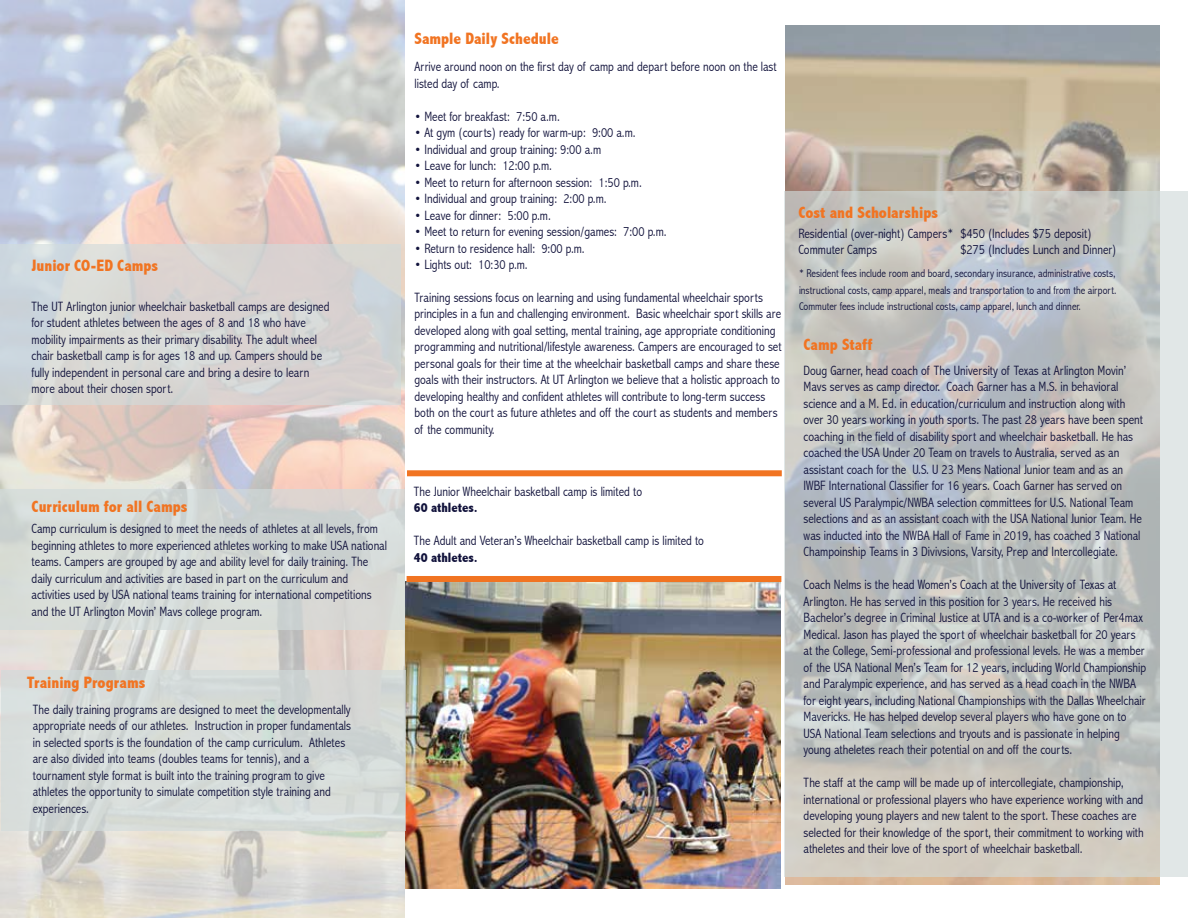
<style>
.page{position:relative;width:1188px;height:918px;background:#fff}
.page>*{position:absolute;margin:0;border:0;box-sizing:border-box;transform-origin:0 0}
.t1{font:800 condensed 16.5px "Abadi";color:#f17422}
.t2{font:300 condensed 13.5px/16.5px "Abadi";color:#12133c}
.t3{font:800 condensed 13.5px "Abadi";color:#12133c}
.t4{font:300 condensed 11.25px/16.5px "Abadi";color:#12133c;text-align:justify}
</style>
<div class="page">
<img style="left:405px;top:582px;width:375px;height:306px">
<img style="left:785px;top:26px;width:375px;height:859px">
<img style="left:1px;top:1px;width:403px;height:917px">
<div style="left:1px;top:671px;width:404px;height:160px;background:#d1dbdb"></div>
<div style="left:0;top:244px;width:401px;height:161px;background:linear-gradient(to right,#d5d9da,#d7d1cf)"></div>
<div style="left:0;top:490px;width:404px;height:140px;background:#d1dbdb"></div>
<svg style="left:785px;top:191px;width:403px;height:685px;background:#c4c6c4"></svg>
<div style="left:407px;top:470px;width:375px;height:6px;background:#f17422"></div>
<div style="left:407px;top:576px;width:374px;height:6px;background:#f17422"></div>
<p class="t1" style="left:32px;top:256px;width:128px">Junior CO-ED Camps</p>
<p class="t2" style="left:32px;top:298px;width:299px">The UT Arlington junior wheelchair basketball camps are designed for student athletes between the ages of 8 and 18 who have mobility impairments as their primary disability. The adult wheel chair basketball camp is for ages 18 and up. Campers should be fully independent in personal care and bring a desire to learn more about their chosen sport.</p>
<p class="t1" style="left:32px;top:497px;width:157px">Curriculum for all Camps</p>
<p class="t2" style="left:32px;top:521px;width:357px">Camp curriculum is designed to meet the needs of athletes at all levels, from beginning athletes to more experienced athletes working to make USA national teams. Campers are grouped by age and ability level for daily training. The daily curriculum and activities are based in part on the curriculum and activities used by USA national teams training for international competitions and the UT Arlington Movin’ Mavs college program.</p>
<p class="t1" style="left:27px;top:673px;width:120px">Training Programs</p>
<p class="t2" style="left:33px;top:701px;width:320px">The daily training programs are designed to meet the developmentally appropriate needs of our athletes. Instruction in proper fundamentals in selected sports is the foundation of the camp curriculum. Athletes are also divided into teams (doubles teams for tennis), and a tournament style format is built into the training program to give athletes the opportunity to simulate competition style training and experiences.</p>
<p class="t1" style="left:415px;top:29px;width:146px">Sample Daily Schedule</p>
<p class="t2" style="left:415px;top:58px;width:364px">Arrive around noon on the first day of camp and depart before noon on the last listed day of camp.</p>
<p class="t2" style="left:415px;top:108px;width:147px">• Meet for breakfast: 7:50 a.m.</p>
<p class="t2" style="left:415px;top:124px;width:223px">• At gym (courts) ready for warm-up: 9:00 a.m.</p>
<p class="t2" style="left:415px;top:141px;width:188px">• Individual and group training: 9:00 a.m</p>
<p class="t2" style="left:415px;top:157px;width:139px">• Leave for lunch: 12:00 p.m.</p>
<p class="t2" style="left:415px;top:174px;width:229px">• Meet to return for afternoon session: 1:50 p.m.</p>
<p class="t2" style="left:415px;top:190px;width:194px">• Individual and group training: 2:00 p.m.</p>
<p class="t2" style="left:415px;top:207px;width:138px">• Leave for dinner: 5:00 p.m.</p>
<p class="t2" style="left:415px;top:223px;width:254px">• Meet to return for evening session/games: 7:00 p.m.</p>
<p class="t2" style="left:415px;top:240px;width:172px">• Return to residence hall: 9:00 p.m.</p>
<p class="t2" style="left:415px;top:256px;width:115px">• Lights out: 10:30 p.m.</p>
<p class="t2" style="left:415px;top:289px;width:369px">Training sessions focus on learning and using fundamental wheelchair sports principles in a fun and challenging environment. Basic wheelchair sport skills are developed along with goal setting, mental training, age appropriate conditioning programming and nutritional/lifestyle awareness. Campers are encouraged to set personal goals for their time at the wheelchair basketball camps and share these goals with their instructors. At UT Arlington we believe that a holistic approach to developing healthy and confident athletes will contribute to long-term success both on the court as future athletes and off the court as students and members of the community.</p>
<p class="t2" style="left:414px;top:483px;width:230px">The Junior Wheelchair basketball camp is limited to</p>
<p class="t3" style="left:414px;top:500px;width:65px">60 athletes.</p>
<p class="t2" style="left:414px;top:533px;width:292px">The Adult and Veteran’s Wheelchair basketball camp is limited to</p>
<p class="t3" style="left:414px;top:550px;width:65px">40 athletes.</p>
<p class="t1" style="left:798px;top:203px;width:141px">Cost and Scholarships</p>
<p class="t2" style="left:798px;top:225px;width:295px">Residential (over-night) Campers* $450 (Includes $75 deposit)<br>Commuter Camps</p>
<p class="t2" style="left:960px;top:241px;width:158px">$275 (Includes Lunch and Dinner)</p>
<p class="t4" style="left:799px;top:265px;width:319px">* Resident fees include room and board, secondary insurance, administrative costs, instructional costs, camp apparel, meals and transportation to and from the airport.<br>Commuter fees include instructional costs, camp apparel, lunch and dinner.</p>
<p class="t1" style="left:804px;top:334px;width:70px">Camp Staff</p>
<p class="t2" style="left:804px;top:362px;width:341px">Doug Garner, head coach of The University of Texas at Arlington Movin’ Mavs serves as camp director. Coach Garner has a M.S. in behavioral science and a M. Ed. in education/curriculum and instruction along with over 30 years working in youth sports. The past 28 years have been spent coaching in the field of disability sport and wheelchair basketball. He has coached the USA Under 20 Team on travels to Australia, served as an assistant coach for the U.S. U 23 Mens National Junior team and as an IWBF International Classifier for 16 years. Coach Garner has served on several US Paralympic/NWBA selection committees for U.S. National Team selections and as an assistant coach with the USA National Junior Team. He was inducted into the NWBA Hall of Fame in 2019, has coached 3 National Champoinship Teams in 3 Divivsions, Varsity, Prep and Intercollegiate.</p>
<p class="t2" style="left:804px;top:576px;width:344px">Coach Nelms is the head Women’s Coach at the University of Texas at Arlington. He has served in this position for 3 years. He received his Bachelor’s degree in Criminal Justice at UTA and is a co-worker of Per4max Medical. Jason has played the sport of wheelchair basketball for 20 years at the College, Semi-professional and professional levels. He was a member of the USA National Men’s Team for 12 years, including World Championship and Paralympic experience, and has served as a head coach in the NWBA for eight years, including National Championships with the Dallas Wheelchair Mavericks. He has helped develop several players who have gone on to USA National Team selections and tryouts and is passionate in helping young atheletes reach their potential on and off the courts.</p>
<p class="t2" style="left:804px;top:774px;width:342px">The staff at the camp will be made up of intercollegiate, championship, international or professional players who have experience working with and developing young players and new talent to the sport. These coaches are selected for their knowledge of the sport, their commitment to working with atheletes and their love of the sport of wheelchair basketball.</p>
</div>
